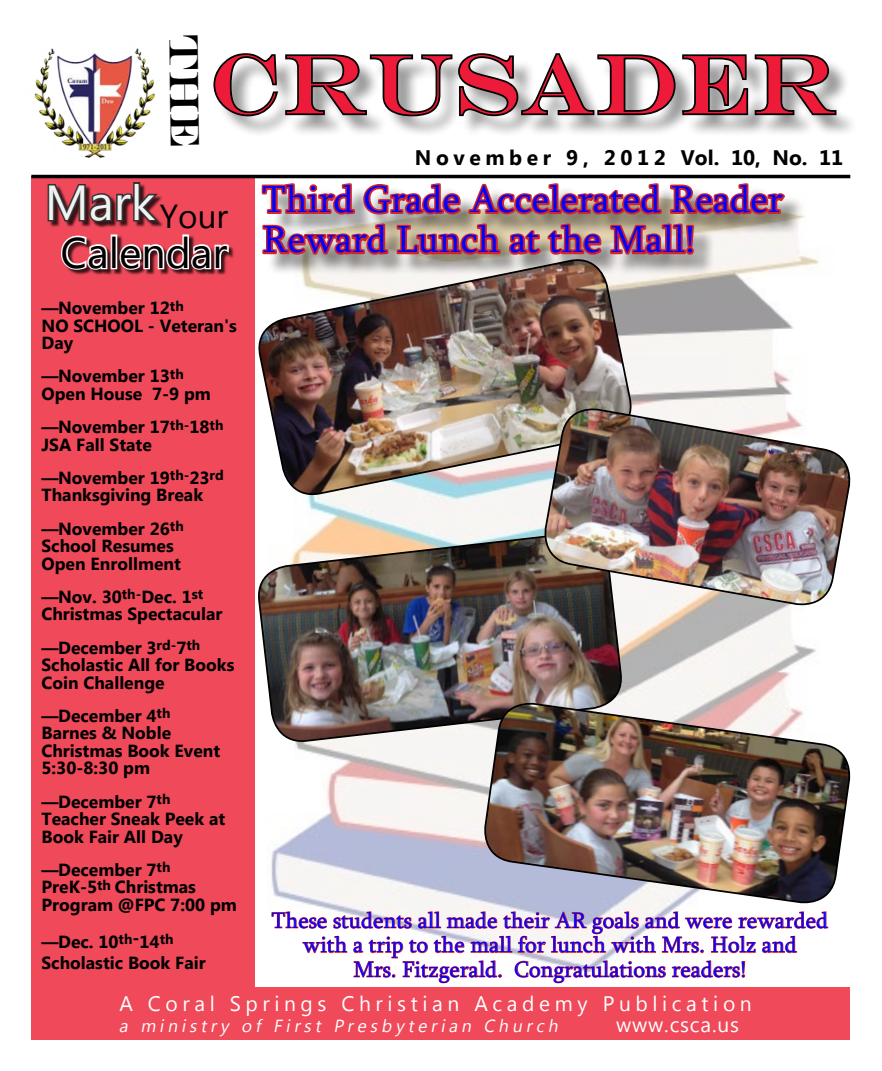
<style>
.page{position:relative;width:882px;height:1071px;background:#fff}
.page>*{position:absolute;margin:0;border:0;box-sizing:border-box;transform-origin:0 0}
.t1{font:84px "Engravers";letter-spacing:.02em;color:#ed1a39}
.t2{font:49px "Microsoft New Tai Lue";color:#f1f2f2}
.t3{font:42.7px "Microsoft New Tai Lue";color:#000}
.t4{font:38.5px/40.2px "Sylfaen";color:#00f}
.t5{font:22.75px/24.5px "Sylfaen";color:#00f;text-align:center}
.t6{font:21px "Microsoft New Tai Lue";letter-spacing:.22em;color:#fff}
.t7{font:700 21px "Microsoft New Tai Lue";letter-spacing:.22em;color:#000}
.t8{font:21px "Microsoft New Tai Lue";letter-spacing:.04em;color:#fff}
.t9{font:700 17.5px/17.5px "Microsoft New Tai Lue";color:#000}
.t10{font:italic 17.5px "Microsoft New Tai Lue";color:#fff}
.s1{color:#ed1a38}
</style>
<div class="page">
<img style="left:271px;top:256px;width:548px;height:655px">
<img style="left:258px;top:530px;width:366px;height:214px">
<img style="left:254px;top:255px;width:382px;height:245px">
<img style="left:34px;top:48px;width:122px;height:110px">
<div style="left:31px;top:987px;width:819px;height:53px;background:#ef495a"></div>
<div style="left:31px;top:177px;width:223px;height:813px;background:#ef495a"></div>
<div style="left:216px;top:55px;width:642px;height:83px;background:#000;opacity:.4"></div>
<svg style="left:213px;top:53px;width:625px;height:65px"></svg>
<div style="left:49px;top:184px;width:115px;height:44px;background:#000;opacity:.75"></div>
<svg style="left:47px;top:182px;width:116px;height:42px"></svg>
<div style="left:63px;top:235px;width:171px;height:40px;background:#000;opacity:.75"></div>
<svg style="left:61px;top:235px;width:48px;height:37px"></svg>
<div style="left:111px;top:234px;width:6px;height:35px;border:3px solid #fff"></div>
<svg style="left:118px;top:234px;width:113px;height:38px"></svg>
<hr style="left:31px;top:175px;width:819px;height:3px;background:#000">
<div style="left:265px;top:186px;width:541px;height:91px;background:#000;opacity:.5"></div>
<img style="left:260px;top:137px;width:528px;height:229px">
<svg style="left:271px;top:911px;width:558px;height:73px"></svg>
<img style="left:481px;top:700px;width:370px;height:207px">
<img style="left:540px;top:404px;width:311px;height:205px">
<h1 class="t1" style="left:209px;top:35px;width:628px">CRUSADE<span class="s1">R</span></h1>
<p class="t7" style="left:415px;top:146px;width:430px">November 9, 2012 Vol. 10, No. 11</p>
<h2 class="t2" style="left:45px;top:174px;width:185px">Mark <sub>Your</sub></h2>
<h3 class="t3" style="left:61px;top:228px;width:168px">Calendar</h3>
<p class="t9" style="left:42px;top:301px;width:197px">—November 12<sup>th<br></sup>NO SCHOOL - Veteran's<br>Day</p>
<p class="t9" style="left:42px;top:369px;width:171px">—November 13<sup>th<br></sup>Open House 7-9 pm</p>
<p class="t9" style="left:42px;top:420px;width:183px">—November 17<sup>th-</sup>18<sup>th<br></sup>JSA Fall State</p>
<p class="t9" style="left:42px;top:470px;width:184px">—November 19<sup>th-</sup>23<sup>rd<br></sup>Thanksgiving Break</p>
<p class="t9" style="left:42px;top:521px;width:144px">—November 26<sup>th<br></sup>School Resumes<br>Open Enrollment</p>
<p class="t9" style="left:42px;top:589px;width:182px">—Nov. 30<sup>th-</sup>Dec. 1<sup>st<br></sup>Christmas Spectacular</p>
<p class="t9" style="left:42px;top:640px;width:194px">—December 3<sup>rd-</sup>7<sup>th<br></sup>Scholastic All for Books<br>Coin Challenge</p>
<p class="t9" style="left:42px;top:708px;width:180px">—December 4<sup>th<br></sup>Barnes &amp; Noble<br>Christmas Book Event<br>5:30-8:30 pm</p>
<p class="t9" style="left:42px;top:794px;width:185px">—December 7<sup>th<br></sup>Teacher Sneak Peek at<br>Book Fair All Day</p>
<p class="t9" style="left:42px;top:862px;width:197px">—December 7<sup>th<br></sup>PreK-5<sup>th</sup> Christmas<br>Program @FPC 7:00 pm</p>
<p class="t9" style="left:42px;top:932px;width:166px;line-height:21px">—Dec. 10<sup>th</sup>-14<sup>th<br></sup>Scholastic Book Fair</p>
<h3 class="t4" style="left:263px;top:178px;width:522px">Third Grade Accelerated Reader<br>Reward Lunch at the Mall!</h3>
<h3 class="t5" style="left:272px;top:908px;width:558px">These students all made their AR goals and were rewarded with a trip to the mall for lunch with Mrs. Holz and<br>Mrs. Fitzgerald. Congratulations readers!</h3>
<p class="t6" style="left:119px;top:992px;width:634px">A Coral Springs Christian Academy Publication</p>
<p class="t10" style="left:119px;top:1016px;width:444px">a ministry of First Presbyterian Church</p>
<p class="t8" style="left:616px;top:1013px;width:124px">www.csca.us</p>
</div>
